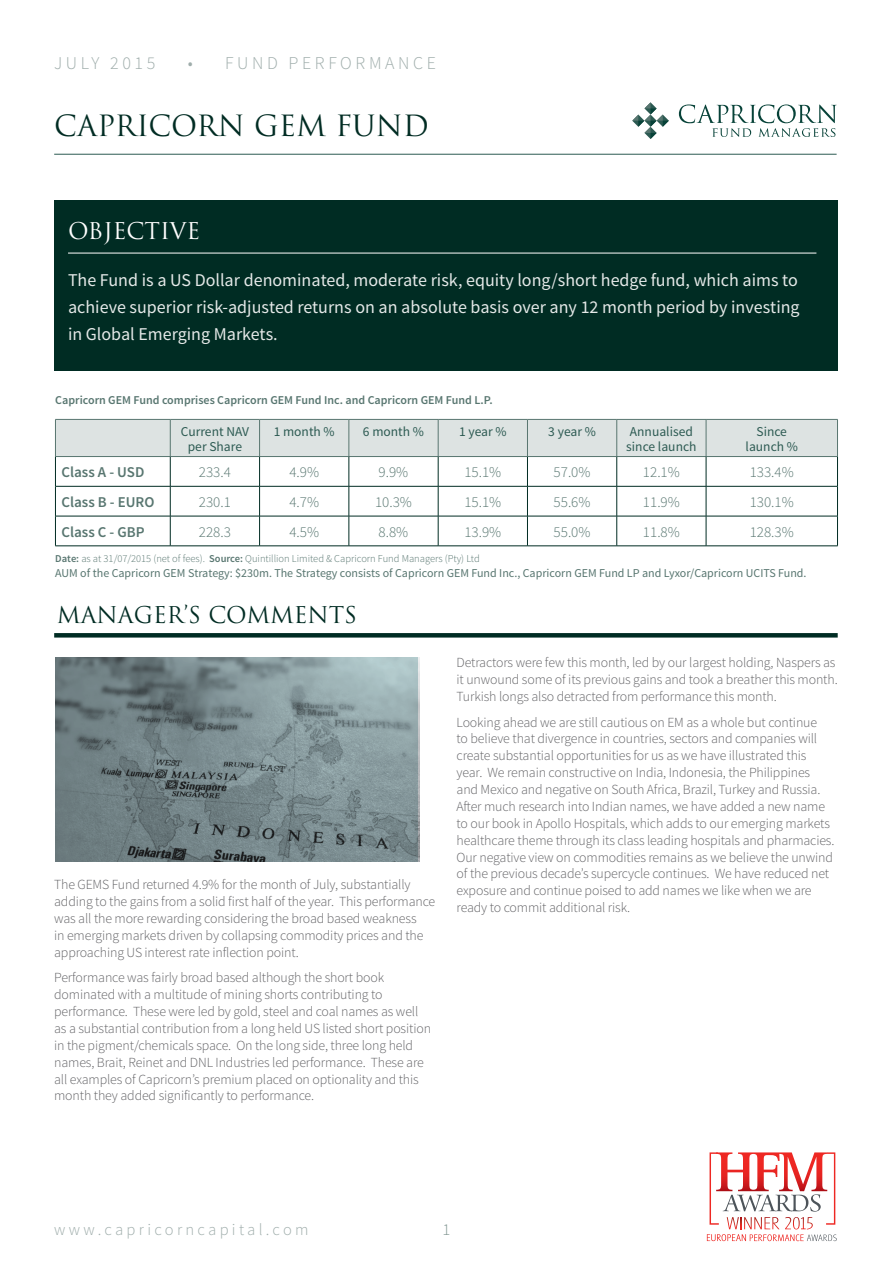
<style>
.page{position:relative;width:893px;height:1263px;background:#fff}
.page>*{position:absolute;margin:0;border:0;box-sizing:border-box;transform-origin:0 0}
.t1{font:28.5px "Trajan Pro";color:#002c23}
.t2{font:22.5px "Trajan Pro";color:#002c23}
.t3{font:22.5px "Trajan Pro";color:#fff}
.t4{font:18px/27px "Source Sans Pro";color:#fff;text-align:justify}
.t5{font:300 18px "Source Sans Pro";letter-spacing:.2em;color:#9fadab}
.t6{font:300 16.5px "Source Sans Pro";letter-spacing:.2em;color:#9fadab}
.t7{font:300 16.5px "Source Sans Pro";color:#819692}
.t8{font:300 15px "Source Sans Pro";color:#587670}
.t9{font:600 15px "Source Sans Pro";color:#587670}
.t10{font:300 13.8px/16.8px "Source Sans Pro";letter-spacing:-.01em;color:#636366}
.t11{font:13.5px/15px "Source Sans Pro";color:#2c5a52;text-align:center}
.t12{font:12px "Source Sans Pro";color:#587670}
.t13{font:600 12px "Source Sans Pro";color:#587670}
.t14{font:300 10.5px "Source Sans Pro";color:#587670}
.s1{font-weight:600}
</style>
<div class="page">
<hr style="left:54px;top:154px;width:783px;height:1px;background:#2c5a52">
<svg style="left:632px;top:102px;width:37px;height:37px"></svg>
<svg style="left:679px;top:104px;width:158px;height:33px"></svg>
<svg style="left:55px;top:419px;width:783px;height:67px"></svg>
<hr style="left:55px;top:486px;width:115px;height:1px;background:#002c23">
<hr style="left:55px;top:486px;width:1px;height:30px;background:#002c23">
<hr style="left:170px;top:486px;width:90px;height:1px;background:#002c23">
<hr style="left:170px;top:486px;width:1px;height:30px;background:#002c23">
<hr style="left:260px;top:486px;width:89px;height:1px;background:#002c23">
<hr style="left:259px;top:486px;width:1px;height:30px;background:#002c23">
<hr style="left:349px;top:486px;width:89px;height:1px;background:#002c23">
<hr style="left:349px;top:486px;width:1px;height:30px;background:#002c23">
<hr style="left:438px;top:486px;width:89px;height:1px;background:#002c23">
<hr style="left:438px;top:486px;width:1px;height:30px;background:#002c23">
<hr style="left:527px;top:486px;width:90px;height:1px;background:#002c23">
<hr style="left:527px;top:486px;width:1px;height:30px;background:#002c23">
<hr style="left:617px;top:486px;width:89px;height:1px;background:#002c23">
<hr style="left:616px;top:486px;width:1px;height:30px;background:#002c23">
<hr style="left:706px;top:486px;width:132px;height:1px;background:#002c23">
<hr style="left:706px;top:486px;width:1px;height:30px;background:#002c23">
<hr style="left:837px;top:486px;width:1px;height:30px;background:#002c23">
<hr style="left:55px;top:516px;width:115px;height:1px;background:#002c23">
<hr style="left:55px;top:516px;width:1px;height:30px;background:#002c23">
<hr style="left:170px;top:516px;width:90px;height:1px;background:#002c23">
<hr style="left:170px;top:516px;width:1px;height:30px;background:#002c23">
<hr style="left:260px;top:516px;width:89px;height:1px;background:#002c23">
<hr style="left:259px;top:516px;width:1px;height:30px;background:#002c23">
<hr style="left:349px;top:516px;width:89px;height:1px;background:#002c23">
<hr style="left:349px;top:516px;width:1px;height:30px;background:#002c23">
<hr style="left:438px;top:516px;width:89px;height:1px;background:#002c23">
<hr style="left:438px;top:516px;width:1px;height:30px;background:#002c23">
<hr style="left:527px;top:516px;width:90px;height:1px;background:#002c23">
<hr style="left:527px;top:516px;width:1px;height:30px;background:#002c23">
<hr style="left:617px;top:516px;width:89px;height:1px;background:#002c23">
<hr style="left:616px;top:516px;width:1px;height:30px;background:#002c23">
<hr style="left:706px;top:516px;width:132px;height:1px;background:#002c23">
<hr style="left:706px;top:516px;width:1px;height:30px;background:#002c23">
<hr style="left:837px;top:516px;width:1px;height:30px;background:#002c23">
<hr style="left:55px;top:546px;width:115px;height:1px;background:#002c23">
<hr style="left:170px;top:546px;width:90px;height:1px;background:#002c23">
<hr style="left:260px;top:546px;width:89px;height:1px;background:#002c23">
<hr style="left:349px;top:546px;width:89px;height:1px;background:#002c23">
<hr style="left:438px;top:546px;width:89px;height:1px;background:#002c23">
<hr style="left:527px;top:546px;width:90px;height:1px;background:#002c23">
<hr style="left:617px;top:546px;width:89px;height:1px;background:#002c23">
<hr style="left:706px;top:546px;width:132px;height:1px;background:#002c23">
<div style="left:54px;top:200px;width:784px;height:171px;background:#002c23"></div>
<hr style="left:68px;top:253px;width:748px;height:1px;background:#fff">
<svg style="left:54px;top:633px;width:784px;height:4px;background:#042f26"></svg>
<svg style="left:55px;top:657px;width:363px;height:204px;background:#77888c"></svg>
<svg style="left:707px;top:1152px;width:130px;height:89px"></svg>
<h3 class="t5" style="left:54px;top:52px;width:103px">JULY 2015</h3>
<h3 class="t5" style="left:188px;top:52px;width:250px">• FUND PERFORMANCE</h3>
<h1 class="t1" style="left:54px;top:107px;width:376px">CAPRICORN GEM FUND</h1>
<h2 class="t3" style="left:68px;top:216px;width:134px">OBJECTIVE</h2>
<h3 class="t4" style="left:68px;top:267px;width:733px">The Fund is a US Dollar denominated, moderate risk, equity long/short hedge fund, which aims to achieve superior risk-adjusted returns on an absolute basis over any 12 month period by investing in Global Emerging Markets.</h3>
<p class="t13" style="left:55px;top:392px;width:439px">Capricorn GEM Fund comprises Capricorn GEM Fund Inc. and Capricorn GEM Fund L.P.</p>
<p class="t11" style="left:181px;top:424px;width:70px">Current NAV per Share</p>
<p class="t11" style="left:274px;top:424px;width:63px">1 month %</p>
<p class="t11" style="left:363px;top:424px;width:63px">6 month %</p>
<p class="t11" style="left:459px;top:424px;width:49px">1 year %</p>
<p class="t11" style="left:548px;top:424px;width:49px">3 year %</p>
<p class="t11" style="left:626px;top:424px;width:72px;text-align:left">Annualised since launch</p>
<p class="t11" style="left:746px;top:424px;width:54px">Since launch %</p>
<p class="t9" style="left:61px;top:463px;width:84px">Class A - USD</p>
<p class="t8" style="left:199px;top:463px;width:34px">233.4</p>
<p class="t8" style="left:289px;top:463px;width:31px">4.9%</p>
<p class="t8" style="left:379px;top:463px;width:31px">9.9%</p>
<p class="t8" style="left:464px;top:463px;width:38px">15.1%</p>
<p class="t8" style="left:554px;top:463px;width:38px">57.0%</p>
<p class="t8" style="left:643px;top:463px;width:38px">12.1%</p>
<p class="t8" style="left:750px;top:463px;width:46px">133.4%</p>
<p class="t9" style="left:61px;top:492px;width:95px">Class B - EURO</p>
<p class="t8" style="left:199px;top:493px;width:34px">230.1</p>
<p class="t8" style="left:289px;top:493px;width:31px">4.7%</p>
<p class="t8" style="left:375px;top:493px;width:38px">10.3%</p>
<p class="t8" style="left:464px;top:493px;width:38px">15.1%</p>
<p class="t8" style="left:554px;top:493px;width:38px">55.6%</p>
<p class="t8" style="left:643px;top:493px;width:38px">11.9%</p>
<p class="t8" style="left:750px;top:493px;width:46px">130.1%</p>
<p class="t9" style="left:61px;top:522px;width:85px">Class C - GBP</p>
<p class="t8" style="left:199px;top:522px;width:34px">228.3</p>
<p class="t8" style="left:289px;top:522px;width:31px">4.5%</p>
<p class="t8" style="left:379px;top:522px;width:31px">8.8%</p>
<p class="t8" style="left:464px;top:522px;width:38px">13.9%</p>
<p class="t8" style="left:554px;top:522px;width:38px">55.0%</p>
<p class="t8" style="left:643px;top:522px;width:38px">11.8%</p>
<p class="t8" style="left:750px;top:522px;width:46px">128.3%</p>
<p class="t14" style="left:55px;top:552px;width:426px"><span class="s1">Date:</span> as at 31/07/2015 (net of fees). <span class="s1">Source:</span> Quintillion Limited &amp; Capricorn Fund Managers (Pty) Ltd</p>
<p class="t12" style="left:55px;top:565px;width:753px">AUM of the Capricorn GEM Strategy: $230m. The Strategy consists of Capricorn GEM Fund Inc., Capricorn GEM Fund LP and Lyxor/Capricorn UCITS Fund.</p>
<h2 class="t2" style="left:57px;top:601px;width:302px">MANAGER’S COMMENTS</h2>
<p class="t10" style="left:54px;top:876px;width:383px">The GEMS Fund returned 4.9% for the month of July, substantially adding to the gains from a solid first half of the year. This performance was all the more rewarding considering the broad based weakness<br>in emerging markets driven by collapsing commodity prices and the approaching US interest rate inflection point.</p>
<p class="t10" style="left:54px;top:969px;width:378px">Performance was fairly broad based although the short book dominated with a multitude of mining shorts contributing to performance. These were led by gold, steel and coal names as well as a substantial contribution from a long held US listed short position in the pigment/chemicals space. On the long side, three long held names, Brait, Reinet and DNL Industries led performance. These are all examples of Capricorn’s premium placed on optionality and this month they added significantly to performance.</p>
<p class="t10" style="left:457px;top:654px;width:383px">Detractors were few this month, led by our largest holding, Naspers as it unwound some of its previous gains and took a breather this month.<br>Turkish longs also detracted from performance this month.</p>
<p class="t10" style="left:457px;top:714px;width:379px">Looking ahead we are still cautious on EM as a whole but continue<br>to believe that divergence in countries, sectors and companies will create substantial opportunities for us as we have illustrated this year. We remain constructive on India, Indonesia, the Philippines and Mexico and negative on South Africa, Brazil, Turkey and Russia.<br>After much research into Indian names, we have added a new name to our book in Apollo Hospitals, which adds to our emerging markets healthcare theme through its class leading hospitals and pharmacies.<br>Our negative view on commodities remains as we believe the unwind of the previous decade’s supercycle continues. We have reduced net exposure and continue poised to add names we like when we are ready to commit additional risk.</p>
<p class="t6" style="left:54px;top:1220px;width:256px">www.capricorncapital.com</p>
<p class="t7" style="left:442px;top:1220px;width:9px">1</p>
</div>
